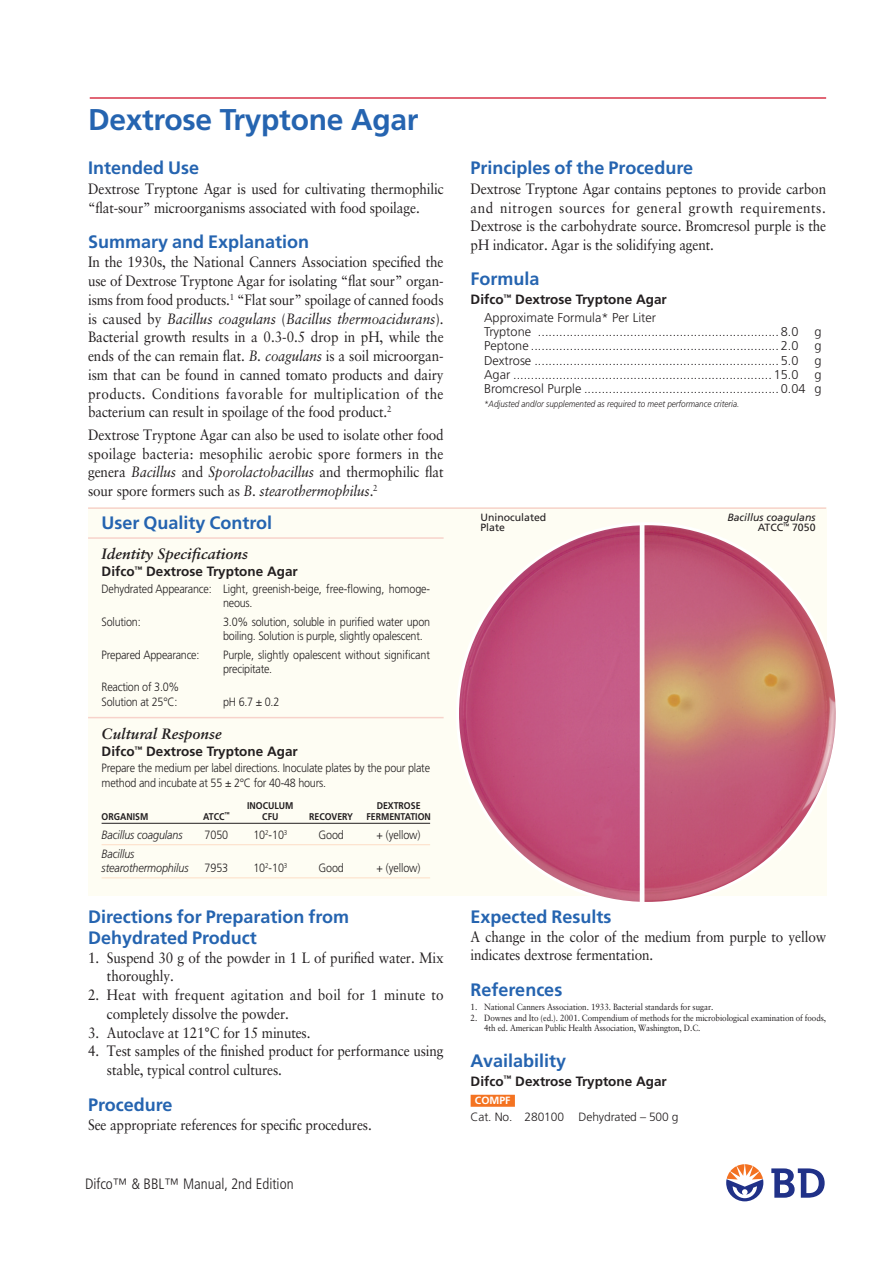
<style>
.page{position:relative;width:893px;height:1263px;background:#fff}
.page>*{position:absolute;margin:0;border:0;box-sizing:border-box;transform-origin:0 0}
.t1{font:700 30px "Frutiger";letter-spacing:-.01em;color:#2564b0}
.t2{font:700 18px/21px "Frutiger";color:#2564b0}
.t3{font:15px/18.8px "Sabon LT Std";letter-spacing:-.01em;color:#231f20;scale:.9 1}
.t4{font:15px/18.8px "Sabon LT Std";letter-spacing:.015em;color:#231f20;scale:.9 1}
.t5{font:italic 700 15px "Sabon LT Std";color:#231f20}
.t6{font:300 condensed 15px "Frutiger";color:#231f20}
.t7{font:700 13.5px "Frutiger";color:#231f20}
.t8{font:300 12.75px/14.2px "Frutiger";color:#231f20}
.t9{font:300 12px/14.2px "Frutiger";letter-spacing:-.02em;color:#231f20;scale:.9 1}
.t10{font:italic 300 12px/13.8px "Frutiger";letter-spacing:-.01em;color:#231f20;scale:.9 1}
.t11{font:300 12px "Frutiger";letter-spacing:-.02em;color:#231f20}
.t12{font:italic 10.5px/10.5px "Frutiger";color:#231f20;text-align:right}
.t13{font:10.5px/10.5px "Frutiger";color:#231f20}
.t14{font:700 10.5px "Frutiger";color:#fff}
.t15{font:700 9.75px "Frutiger";color:#231f20;scale:.9 1}
.t16{font:9px/10.5px "Sabon LT Std";letter-spacing:-.01em;color:#231f20;scale:.9 1}
.t17{font:italic 300 9px "Frutiger";color:#231f20;scale:.9 1}
.s1{font-style:italic}
.s2{font-style:normal}
</style>
<div class="page">
<svg style="left:771px;top:1168px;width:54px;height:30px"></svg>
<svg style="left:726px;top:1164px;width:37px;height:37px"></svg>
<hr style="left:90px;top:97px;width:736px;height:2px;background:#d83549">
<div style="left:88px;top:507px;width:738px;height:388px;background:#fefdf3"></div>
<hr style="left:88px;top:507px;width:738px;height:2px;background:#f7d3cb">
<hr style="left:88px;top:537px;width:356px;height:2px;background:#f7d3cb">
<hr style="left:88px;top:717px;width:356px;height:1px;background:#f7d3cb">
<hr style="left:102px;top:823px;width:328px;height:1px;background:#231f20">
<hr style="left:102px;top:844px;width:328px;height:1px;background:#fddec6">
<hr style="left:102px;top:877px;width:328px;height:1px;background:#fddec6">
<img style="left:457px;top:524px;width:380px;height:379px;border-radius:190px">
<div style="left:471px;top:1095px;width:44px;height:12px;background:#f47321"></div>
<h1 class="t1" style="left:88px;top:102px;width:332px">Dextrose Tryptone Agar</h1>
<p class="t2" style="left:88px;top:157px;width:113px">Intended Use</p>
<p class="t3" style="left:88px;top:179px;width:397px">Dextrose Tryptone Agar is used for cultivating thermophilic “flat-sour” microorganisms associated with food spoilage.</p>
<p class="t2" style="left:88px;top:231px;width:223px">Summary and Explanation</p>
<p class="t3" style="left:88px;top:253px;width:397px;text-align:justify">In the 1930s, the National Canners Association specified the use of Dextrose Tryptone Agar for isolating “flat sour” organ&shy;isms from food products.<sup>1</sup> “Flat sour” spoilage of canned foods is caused by <span class="s1">Bacillus coagulans</span> (<span class="s1">Bacillus thermoacidurans</span>).<br>Bacterial growth results in a 0.3-0.5 drop in pH, while the ends of the can remain flat. <span class="s1">B. coagulans</span> is a soil microorgan&shy;ism that can be found in canned tomato products and dairy products. Conditions favorable for multiplication of the bacterium can result in spoilage of the food product.<sup>2</sup></p>
<p class="t3" style="left:88px;top:425px;width:396px;text-align:justify">Dextrose Tryptone Agar can also be used to isolate other food spoilage bacteria: mesophilic aerobic spore formers in the genera <span class="s1">Bacillus</span> and <span class="s1">Sporolactobacillus</span> and thermophilic flat sour spore formers such as <span class="s1">B. stearothermophilus</span>.<sup>2</sup></p>
<p class="t2" style="left:102px;top:512px;width:172px">User Quality Control</p>
<p class="t5" style="left:102px;top:545px;width:148px">Identity Specifications</p>
<p class="t7" style="left:102px;top:564px;width:198px">Difco<sup>™</sup> Dextrose Tryptone Agar</p>
<p class="t9" style="left:223px;top:582px;width:232px;text-indent:-121px">Dehydrated Appearance: Light, greenish-beige, free-flowing, homoge&shy;neous.</p>
<p class="t9" style="left:102px;top:614px;width:45px">Solution:</p>
<p class="t9" style="left:223px;top:614px;width:232px">3.0% solution, soluble in purified water upon boiling. Solution is purple, slightly opalescent.</p>
<p class="t9" style="left:102px;top:647px;width:110px">Prepared Appearance:</p>
<p class="t9" style="left:223px;top:647px;width:231px">Purple, slightly opalescent without significant precipitate.</p>
<p class="t9" style="left:102px;top:680px;width:88px">Reaction of 3.0%<br>Solution at 25°C:</p>
<p class="t9" style="left:223px;top:694px;width:64px">pH 6.7 ± 0.2</p>
<p class="t5" style="left:102px;top:724px;width:122px">Cultural Response</p>
<p class="t7" style="left:102px;top:743px;width:198px">Difco<sup>™</sup> Dextrose Tryptone Agar</p>
<p class="t9" style="left:102px;top:761px;width:366px">Prepare the medium per label directions. Inoculate plates by the pour plate method and incubate at 55 ± 2°C for 40-48 hours.</p>
<p class="t15" style="left:247px;top:800px;width:53px">INOCULUM</p>
<p class="t15" style="left:377px;top:800px;width:50px">DEXTROSE</p>
<p class="t15" style="left:102px;top:810px;width:27px">Organism</p>
<p class="t15" style="left:203px;top:810px;width:31px">ATCC<sup>™</sup></p>
<p class="t15" style="left:262px;top:810px;width:19px">CFU</p>
<p class="t15" style="left:309px;top:810px;width:50px">RECOVERY</p>
<p class="t15" style="left:366px;top:810px;width:73px">FERMENTATION</p>
<p class="t10" style="left:102px;top:828px;width:91px">Bacillus coagulans</p>
<p class="t9" style="left:205px;top:828px;width:28px">7050</p>
<p class="t9" style="left:253px;top:828px;width:39px">10<sup>2</sup>-10<sup>3</sup></p>
<p class="t9" style="left:318px;top:828px;width:30px">Good</p>
<p class="t9" style="left:377px;top:828px;width:50px">+ (yellow)</p>
<p class="t10" style="left:102px;top:847px;width:98px">Bacillus stearothermophilus</p>
<p class="t9" style="left:205px;top:861px;width:28px">7953</p>
<p class="t9" style="left:253px;top:861px;width:39px">10<sup>2</sup>-10<sup>3</sup></p>
<p class="t9" style="left:318px;top:861px;width:30px">Good</p>
<p class="t9" style="left:377px;top:861px;width:50px">+ (yellow)</p>
<p class="t2" style="left:88px;top:906px;width:263px">Directions for Preparation from<br>Dehydrated Product</p>
<p class="t3" style="left:107px;top:948px;width:375px;text-indent:-19px">1. Suspend 30 g of the powder in 1 L of purified water. Mix thoroughly.</p>
<p class="t4" style="left:107px;top:985px;width:375px;text-indent:-19px">2. Heat with frequent agitation and boil for 1 minute to completely dissolve the powder.</p>
<p class="t3" style="left:88px;top:1023px;width:249px">3. Autoclave at 121°C for 15 minutes.</p>
<p class="t3" style="left:107px;top:1041px;width:376px;text-indent:-19px">4. Test samples of the finished product for performance using stable, typical control cultures.</p>
<p class="t2" style="left:88px;top:1094px;width:86px">Procedure</p>
<p class="t3" style="left:88px;top:1115px;width:317px">See appropriate references for specific procedures.</p>
<p class="t6" style="left:85px;top:1175px;width:210px">Difco™ &amp; BBL™ Manual, 2nd Edition</p>
<p class="t2" style="left:471px;top:157px;width:224px">Principles of the Procedure</p>
<p class="t3" style="left:471px;top:179px;width:397px;text-align:justify">Dextrose Tryptone Agar contains peptones to provide carbon and nitrogen sources for general growth requirements.<br>Dextrose is the carbohydrate source. Bromcresol purple is the pH indicator. Agar is the solidifying agent.</p>
<p class="t2" style="left:471px;top:268px;width:71px">Formula</p>
<p class="t7" style="left:471px;top:292px;width:198px">Difco<sup>™</sup> Dextrose Tryptone Agar</p>
<p class="t8" style="left:484px;top:310px;width:316px">Approximate Formula* Per Liter<br>Tryptone .................................................................... 8.0</p>
<p class="t8" style="left:814px;top:325px;width:9px">g</p>
<p class="t8" style="left:484px;top:339px;width:316px">Peptone ...................................................................... 2.0</p>
<p class="t8" style="left:814px;top:339px;width:9px">g</p>
<p class="t8" style="left:484px;top:353px;width:316px">Dextrose ..................................................................... 5.0</p>
<p class="t8" style="left:814px;top:353px;width:9px">g</p>
<p class="t8" style="left:484px;top:367px;width:316px">Agar ......................................................................... 15.0</p>
<p class="t8" style="left:484px;top:367px;width:339px;text-align:right">g<br>Bromcresol Purple ....................................................... 0.04 g</p>
<p class="t17" style="left:484px;top:399px;width:285px">*Adjusted and/or supplemented as required to meet performance criteria.</p>
<p class="t13" style="left:480px;top:512px;width:67px">Uninoculated<br>Plate</p>
<p class="t12" style="left:727px;top:512px;width:90px">Bacillus coagulans<br><span class="s2">ATCC</span><sup>™</sup> <span class="s2">7050</span></p>
<p class="t2" style="left:471px;top:906px;width:143px">Expected Results</p>
<p class="t3" style="left:471px;top:927px;width:397px">A change in the color of the medium from purple to yellow indicates dextrose fermentation.</p>
<p class="t2" style="left:471px;top:979px;width:93px">References</p>
<p class="t16" style="left:471px;top:1002px;width:271px">1. National Canners Association. 1933. Bacterial standards for sugar.</p>
<p class="t16" style="left:484px;top:1012px;width:381px;text-indent:-14px">2. Downes and Ito (ed.). 2001. Compendium of methods for the microbiological examination of foods,<br>4th ed. American Public Health Association, Washington, D.C.</p>
<p class="t2" style="left:471px;top:1050px;width:97px">Availability</p>
<p class="t7" style="left:471px;top:1073px;width:198px">Difco<sup>™</sup> Dextrose Tryptone Agar</p>
<p class="t14" style="left:475px;top:1095px;width:37px">COMPF</p>
<p class="t11" style="left:471px;top:1110px;width:209px">Cat. No. 280100 Dehydrated – 500 g</p>
</div>
